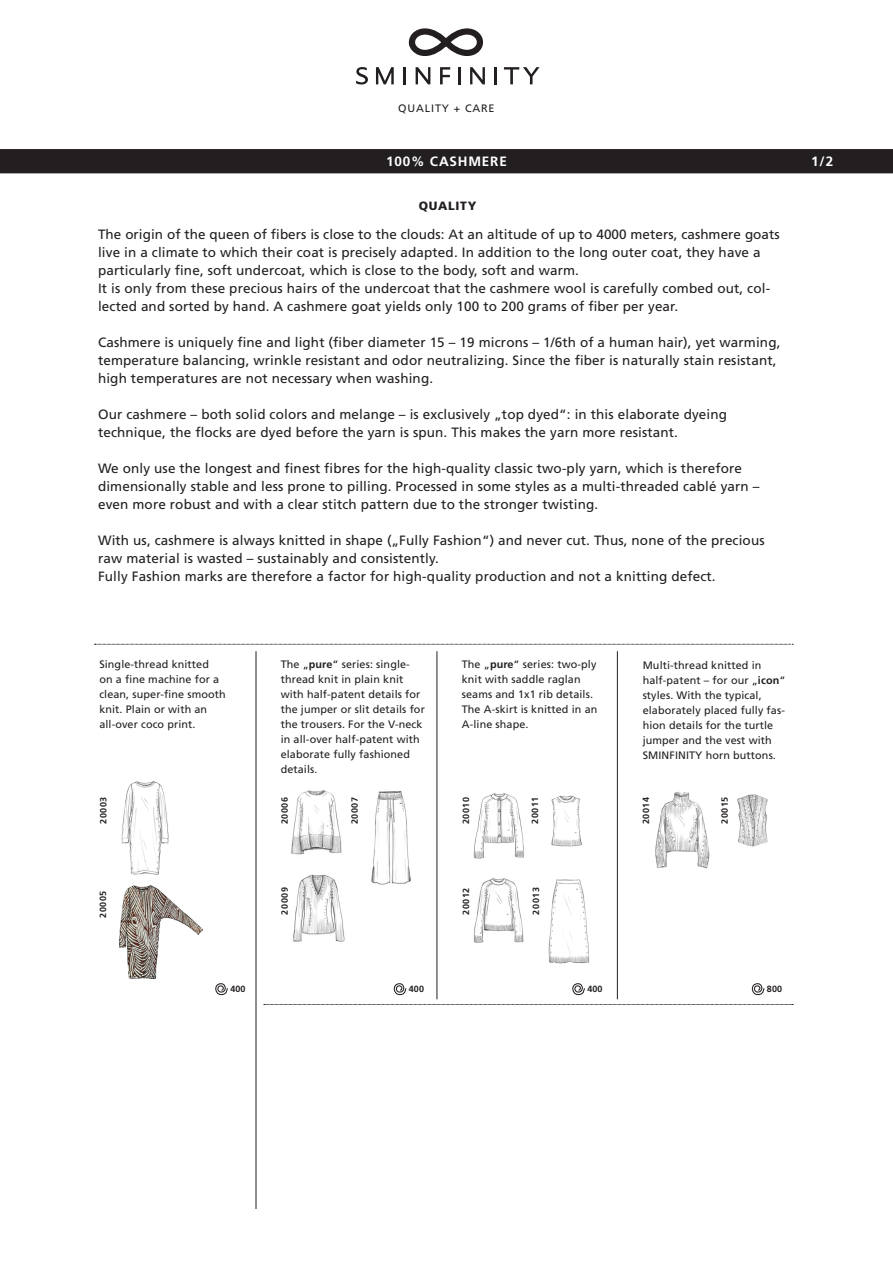
<style>
.page{position:relative;width:893px;height:1263px;background:#fff}
.page>*{position:absolute;margin:0;border:0;box-sizing:border-box;transform-origin:0 0}
.t1{font:13.5px/18px "Frutiger";letter-spacing:.01em;color:#231f20}
.t2{font:700 13.5px "Frutiger";letter-spacing:.06em;color:#fff}
.t3{font:900 12px "Frutiger";letter-spacing:.06em;color:#231f20}
.t4{font:10.8px/15px "Frutiger";letter-spacing:.01em;color:#231f20}
.t5{font:10.8px "Frutiger";letter-spacing:.08em;color:#231f20}
.t6{font:700 9px "Frutiger";letter-spacing:.06em;color:#231f20}
.s1{font-weight:700}
</style>
<div class="page">
<img style="left:655px;top:792px;width:55px;height:77px">
<div style="left:1px;top:150px;width:891px;height:23px;background:#231f20"></div>
<div style="left:0;top:149px;width:893px;height:24px;border:2px solid #231f20"></div>
<svg style="left:94px;top:644px;width:699px;height:1px"></svg>
<svg style="left:264px;top:1004px;width:529px;height:1px"></svg>
<hr style="left:256px;top:651px;width:1px;height:558px;background:#231f20">
<hr style="left:437px;top:651px;width:1px;height:348px;background:#231f20">
<hr style="left:617px;top:651px;width:1px;height:348px;background:#231f20">
<svg style="left:751px;top:983px;width:14px;height:13px"></svg>
<img style="left:291px;top:790px;width:51px;height:65px">
<img style="left:371px;top:791px;width:40px;height:94px">
<img style="left:293px;top:874px;width:52px;height:68px">
<img style="left:473px;top:793px;width:52px;height:66px">
<img style="left:473px;top:878px;width:51px;height:65px">
<img style="left:551px;top:795px;width:31px;height:51px">
<img style="left:548px;top:879px;width:42px;height:85px">
<img style="left:737px;top:794px;width:31px;height:53px">
<svg style="left:356px;top:67px;width:12px;height:18px"></svg>
<svg style="left:376px;top:67px;width:18px;height:17px"></svg>
<hr style="left:403px;top:67px;width:3px;height:17px;background:#231f20">
<hr style="left:494px;top:67px;width:3px;height:17px;background:#231f20">
<svg style="left:504px;top:67px;width:35px;height:17px"></svg>
<svg style="left:408px;top:28px;width:77px;height:56px"></svg>
<svg style="left:215px;top:983px;width:13px;height:13px"></svg>
<svg style="left:393px;top:983px;width:14px;height:13px"></svg>
<svg style="left:572px;top:983px;width:13px;height:13px"></svg>
<img style="left:121px;top:781px;width:48px;height:94px">
<img style="left:120px;top:885px;width:83px;height:93px">
<p class="t5" style="left:398px;top:102px;width:98px">QUALITY + CARE</p>
<p class="t2" style="left:386px;top:154px;width:122px">100% CASHMERE</p>
<p class="t2" style="left:811px;top:153px;width:23px">1/2</p>
<p class="t3" style="left:419px;top:199px;width:59px">QUALITY</p>
<p class="t1" style="left:98px;top:225px;width:683px">The origin of the queen of fibers is close to the clouds: At an altitude of up to 4000 meters, cashmere goats live in a climate to which their coat is precisely adapted. In addition to the long outer coat, they have a particularly fine, soft undercoat, which is close to the body, soft and warm.<br>It is only from these precious hairs of the undercoat that the cashmere wool is carefully combed out, col&shy;lected and sorted by hand. A cashmere goat yields only 100 to 200 grams of fiber per year.</p>
<p class="t1" style="left:98px;top:333px;width:684px">Cashmere is uniquely fine and light (fiber diameter 15 – 19 microns – 1/6th of a human hair), yet warming, temperature balancing, wrinkle resistant and odor neutralizing. Since the fiber is naturally stain resistant, high temperatures are not necessary when washing.</p>
<p class="t1" style="left:98px;top:405px;width:631px">Our cashmere – both solid colors and melange – is exclusively „top dyed“: in this elaborate dyeing technique, the flocks are dyed before the yarn is spun. This makes the yarn more resistant.</p>
<p class="t1" style="left:98px;top:459px;width:663px">We only use the longest and finest fibres for the high-quality classic two-ply yarn, which is therefore dimensionally stable and less prone to pilling. Processed in some styles as a multi-threaded cablé yarn – even more robust and with a clear stitch pattern due to the stronger twisting.</p>
<p class="t1" style="left:98px;top:531px;width:668px">With us, cashmere is always knitted in shape („Fully Fashion“) and never cut. Thus, none of the precious raw material is wasted – sustainably and consistently.<br>Fully Fashion marks are therefore a factor for high-quality production and not a knitting defect.</p>
<p class="t4" style="left:99px;top:656px;width:128px">Single-thread knitted<br>on a fine machine for a clean, super-fine smooth knit. Plain or with an all-over coco print.</p>
<p class="t4" style="left:281px;top:656px;width:146px">The „<span class="s1">pure</span>“ series: single&shy;thread knit in plain knit with half-patent details for the jumper or slit details for the trousers. For the V-neck in all-over half-patent with elaborate fully fashioned details.</p>
<p class="t4" style="left:462px;top:656px;width:137px">The „<span class="s1">pure</span>“ series: two-ply knit with saddle raglan seams and 1x1 rib details.<br>The A-skirt is knitted in an<br>A-line shape.</p>
<p class="t4" style="left:643px;top:658px;width:144px">Multi-thread knitted in half-patent – for our „<span class="s1">icon</span>“ styles. With the typical, elaborately placed fully fas&shy;hion details for the turtle jumper and the vest with<br>SMINFINITY horn buttons.</p>
<p class="t6" style="left:530px;top:824px;width:29px;rotate:-90deg">20011</p>
<p class="t6" style="left:641px;top:824px;width:29px;rotate:-90deg">20014</p>
<p class="t6" style="left:719px;top:824px;width:29px;rotate:-90deg">20015</p>
<p class="t6" style="left:98px;top:824px;width:29px;rotate:-90deg">20003</p>
<p class="t6" style="left:279px;top:824px;width:29px;rotate:-90deg">20006</p>
<p class="t6" style="left:349px;top:824px;width:29px;rotate:-90deg">20007</p>
<p class="t6" style="left:461px;top:824px;width:29px;rotate:-90deg">20010</p>
<p class="t6" style="left:98px;top:918px;width:29px;rotate:-90deg">20005</p>
<p class="t6" style="left:279px;top:914px;width:29px;rotate:-90deg">20009</p>
<p class="t6" style="left:461px;top:915px;width:29px;rotate:-90deg">20012</p>
<p class="t6" style="left:531px;top:914px;width:29px;rotate:-90deg">20013</p>
<p class="t6" style="left:230px;top:983px;width:17px">400</p>
<p class="t6" style="left:409px;top:983px;width:17px">400</p>
<p class="t6" style="left:587px;top:983px;width:17px">400</p>
<p class="t6" style="left:767px;top:983px;width:17px">800</p>
</div>
